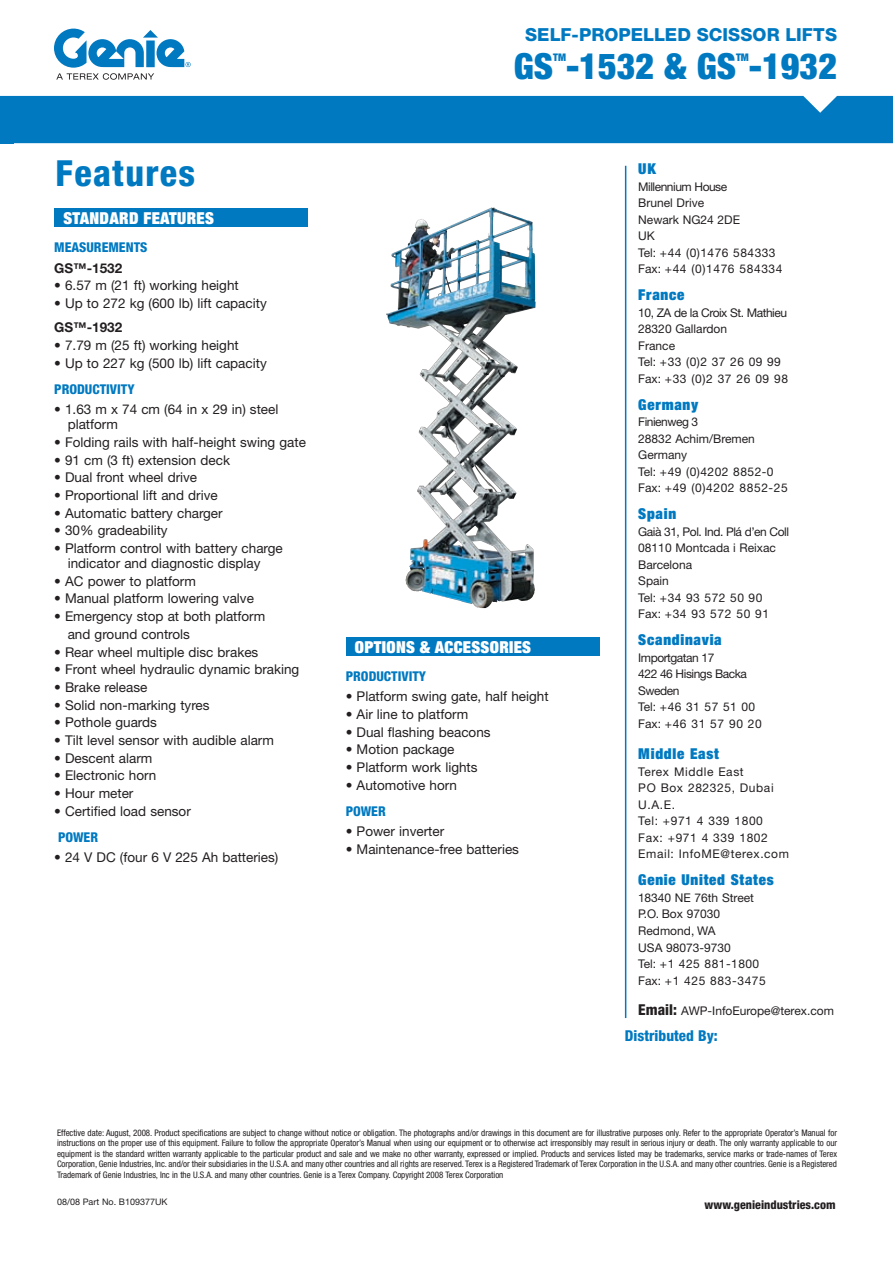
<style>
.page{position:relative;width:893px;height:1263px;background:#fff}
.page>*{position:absolute;margin:0;border:0;box-sizing:border-box;transform-origin:0 0}
.t1{font:900 condensed 36px "Helvetica Neue LT Std";color:#0079c1}
.t2{font:800 condensed 36px "Helvetica Neue LT Std";letter-spacing:.04em;color:#0079c1}
.t3{font:800 18px "Helvetica Neue LT Std";letter-spacing:.005em;color:#0079c1}
.t4{font:900 condensed 16.5px "Helvetica Neue LT Std";letter-spacing:.02em;color:#fff}
.t5{font:900 condensed 15px "Helvetica Neue LT Std";letter-spacing:.05em;color:#0079c1}
.t6{font:800 condensed 15px "Helvetica Neue LT Std";color:#0079c1}
.t7{font:13.5px/15px "Helvetica Neue LT Std";color:#231f20}
.t8{font:800 condensed 13.5px "Helvetica Neue LT Std";color:#0079c1}
.t9{font:700 13.5px "Helvetica Neue LT Std";color:#231f20}
.t10{font:12px/16.5px "Helvetica Neue LT Std";color:#231f20}
.t11{font:12px/16.5px "Helvetica Neue LT Std";letter-spacing:-.04em;color:#231f20}
.t12{font:12px/16.5px "Helvetica Neue LT Std";letter-spacing:.05em;color:#231f20}
.t13{font:800 condensed 12px "Helvetica Neue LT Std";color:#231f20}
.t14{font:900 condensed 10.5px "Helvetica Neue LT Std";color:#0079c1}
.t15{font:condensed 9px/10.5px "Helvetica Neue LT Std";letter-spacing:-.005em;color:#231f20;text-align:justify}
.t16{font:9px "Helvetica Neue LT Std";color:#231f20}
.s1{font-weight:800;font-stretch:condensed;font-size:15px}
</style>
<div class="page">
<div style="left:346px;top:637px;width:253px;height:19px;background:#0079c1"></div>
<div style="left:0;top:96px;width:893px;height:47px;background:#0079c1"></div>
<div style="left:54px;top:208px;width:254px;height:19px;background:#0079c1"></div>
<svg style="left:54px;top:29px;width:137px;height:51px"></svg>
<hr style="left:625px;top:166px;width:1px;height:852px;background:#0079c1">
<img style="left:386px;top:207px;width:108px;height:353px">
<h2 class="t3" style="left:525px;top:24px;width:313px">SELF-PROPELLED SCISSOR LIFTS</h2>
<h1 class="t2" style="left:56px;top:151px;width:141px">Features</h1>
<h3 class="t4" style="left:63px;top:207px;width:152px">STANDARD FEATURES</h3>
<h3 class="t8" style="left:54px;top:239px;width:95px">MEASUREMENTS</h3>
<h3 class="t9" style="left:54px;top:259px;width:70px">GS™-1532</h3>
<h3 class="t7" style="left:54px;top:278px;width:186px">• 6.57 m (21 ft) working height</h3>
<h3 class="t7" style="left:54px;top:295px;width:214px">• Up to 272 kg (600 lb) lift capacity</h3>
<h3 class="t9" style="left:54px;top:319px;width:70px">GS™-1932</h3>
<h3 class="t7" style="left:54px;top:338px;width:186px">• 7.79 m (25 ft) working height</h3>
<h3 class="t7" style="left:54px;top:355px;width:214px">• Up to 227 kg (500 lb) lift capacity</h3>
<h3 class="t8" style="left:54px;top:381px;width:82px">PRODUCTIVITY</h3>
<h3 class="t7" style="left:68px;top:402px;width:212px;text-indent:-14px">• 1.63 m x 74 cm (64 in x 29 in) steel platform</h3>
<h3 class="t7" style="left:54px;top:434px;width:253px">• Folding rails with half-height swing gate</h3>
<h3 class="t7" style="left:54px;top:452px;width:177px">• 91 cm (3 ft) extension deck</h3>
<h3 class="t7" style="left:54px;top:470px;width:145px">• Dual front wheel drive</h3>
<h3 class="t7" style="left:54px;top:487px;width:165px">• Proportional lift and drive</h3>
<h3 class="t7" style="left:54px;top:505px;width:170px">• Automatic battery charger</h3>
<h3 class="t7" style="left:54px;top:523px;width:115px">• 30% gradeability</h3>
<h3 class="t7" style="left:68px;top:540px;width:217px;text-indent:-14px">• Platform control with battery charge indicator and diagnostic display</h3>
<h3 class="t7" style="left:54px;top:573px;width:143px">• AC power to platform</h3>
<h3 class="t7" style="left:54px;top:591px;width:201px">• Manual platform lowering valve</h3>
<h3 class="t7" style="left:68px;top:607px;width:199px;line-height:17.7px;text-indent:-14px">• Emergency stop at both platform and ground controls</h3>
<h3 class="t7" style="left:54px;top:644px;width:206px">• Rear wheel multiple disc brakes</h3>
<h3 class="t7" style="left:54px;top:662px;width:247px">• Front wheel hydraulic dynamic braking</h3>
<h3 class="t7" style="left:54px;top:679px;width:95px">• Brake release</h3>
<h3 class="t7" style="left:54px;top:697px;width:157px">• Solid non-marking tyres</h3>
<h3 class="t7" style="left:54px;top:715px;width:104px">• Pothole guards</h3>
<h3 class="t7" style="left:54px;top:732px;width:221px">• Tilt level sensor with audible alarm</h3>
<h3 class="t7" style="left:54px;top:750px;width:100px">• Descent alarm</h3>
<h3 class="t7" style="left:54px;top:768px;width:104px">• Electronic horn</h3>
<h3 class="t7" style="left:54px;top:786px;width:81px">• Hour meter</h3>
<h3 class="t7" style="left:54px;top:803px;width:138px">• Certified load sensor</h3>
<h3 class="t8" style="left:58px;top:829px;width:42px">POWER</h3>
<h3 class="t7" style="left:54px;top:850px;width:226px">• 24 V DC (four 6 V 225 Ah batteries)</h3>
<h1 class="t1" style="left:514px;top:44px;width:325px">GS -1532 &amp; GS -1932</h1>
<p class="t14" style="left:553px;top:51px;width:14px">TM</p>
<p class="t14" style="left:736px;top:51px;width:14px">TM</p>
<h3 class="t4" style="left:355px;top:636px;width:178px">OPTIONS &amp; ACCESSORIES</h3>
<h3 class="t8" style="left:346px;top:668px;width:82px">PRODUCTIVITY</h3>
<h3 class="t7" style="left:346px;top:689px;width:204px">• Platform swing gate, half height</h3>
<h3 class="t7" style="left:346px;top:706px;width:124px">• Air line to platform</h3>
<h3 class="t7" style="left:346px;top:724px;width:146px">• Dual flashing beacons</h3>
<h3 class="t7" style="left:346px;top:742px;width:110px">• Motion package</h3>
<h3 class="t7" style="left:346px;top:760px;width:133px">• Platform work lights</h3>
<h3 class="t7" style="left:346px;top:777px;width:113px">• Automotive horn</h3>
<h3 class="t8" style="left:346px;top:803px;width:42px">POWER</h3>
<h3 class="t7" style="left:346px;top:824px;width:100px">• Power inverter</h3>
<h3 class="t7" style="left:346px;top:841px;width:175px">• Maintenance-free batteries</h3>
<h3 class="t5" style="left:638px;top:159px;width:19px">UK</h3>
<h3 class="t10" style="left:638px;top:178px;width:146px">Millennium House<br>Brunel Drive<br>Newark NG24 2DE<br>UK<br>Tel: +44 (0)1476 584333<br>Fax: +44 (0)1476 584334</h3>
<h3 class="t5" style="left:638px;top:285px;width:48px">France</h3>
<h3 class="t10" style="left:638px;top:304px;width:151px">10, ZA de la Croix St. Mathieu<br>28320 Gallardon<br>France<br>Tel: +33 (0)2 37 26 09 99<br>Fax: +33 (0)2 37 26 09 98</h3>
<h3 class="t5" style="left:638px;top:395px;width:62px">Germany</h3>
<h3 class="t10" style="left:638px;top:414px;width:151px">Finienweg 3<br>28832 Achim/Bremen<br>Germany<br>Tel: +49 (0)4202 8852-0<br>Fax: +49 (0)4202 8852-25</h3>
<h3 class="t5" style="left:638px;top:504px;width:39px">Spain</h3>
<h3 class="t11" style="left:638px;top:523px;width:152px">Gaia 31, Pol. Ind. Plá d’en Coll</h3>
<h3 class="t10" style="left:638px;top:523px;width:139px;text-indent:19px">`<br>08110 Montcada i Reixac<br>Barcelona<br>Spain<br>Tel: +34 93 572 50 90<br>Fax: +34 93 572 50 91</h3>
<h3 class="t5" style="left:638px;top:630px;width:85px">Scandinavia</h3>
<h3 class="t11" style="left:638px;top:649px;width:125px">Importgatan 17<br>422 46 Hisings Backa<br>Sweden<br>Tel: +46 31 57 51 00<br>Fax: +46 31 57 90 20</h3>
<h3 class="t5" style="left:638px;top:744px;width:82px">Middle East</h3>
<h3 class="t12" style="left:638px;top:763px;width:152px">Terex Middle East<br>PO Box 282325, Dubai<br>U.A.E.<br>Tel: +971 4 339 1800<br>Fax: +971 4 339 1802<br>Email: InfoME@terex.com</h3>
<h3 class="t5" style="left:638px;top:870px;width:137px">Genie United States</h3>
<h3 class="t10" style="left:638px;top:889px;width:129px">18340 NE 76th Street<br>P.O. Box 97030<br>Redmond, WA<br>USA 98073-9730<br>Tel: +1 425 881-1800<br>Fax: +1 425 883-3475</h3>
<h3 class="t10" style="left:638px;top:1002px;width:197px"><span class="s1">Email:</span> AWP-InfoEurope@terex.com</h3>
<h3 class="t6" style="left:625px;top:1026px;width:94px">Distributed By:</h3>
<p class="t15" style="left:57px;top:1127px;width:782px">Effective date: August, 2008. Product specifications are subject to change without notice or obligation. The photographs and/or drawings in this document are for illustrative purposes only. Refer to the appropriate Operator’s Manual for instructions on the proper use of this equipment. Failure to follow the appropriate Operator’s Manual when using our equipment or to otherwise act irresponsibly may result in serious injury or death. The only warranty applicable to our equipment is the standard written warranty applicable to the particular product and sale and we make no other warranty, expressed or implied. Products and services listed may be trademarks, service marks or trade-names of Terex Corporation, Genie Industries, Inc. and/or their subsidiaries in the U.S.A. and many other countries and all rights are reserved. Terex is a Registered Trademark of Terex Corporation in the U.S.A. and many other countries. Genie is a Registered Trademark of Genie Industries, Inc in the U.S.A. and many other countries. Genie is a Terex Company. Copyright 2008 Terex Corporation</p>
<p class="t16" style="left:57px;top:1196px;width:112px">08/08 Part No. B109377UK</p>
<h3 class="t13" style="left:705px;top:1197px;width:132px">www.genieindustries.com</h3>
</div>
